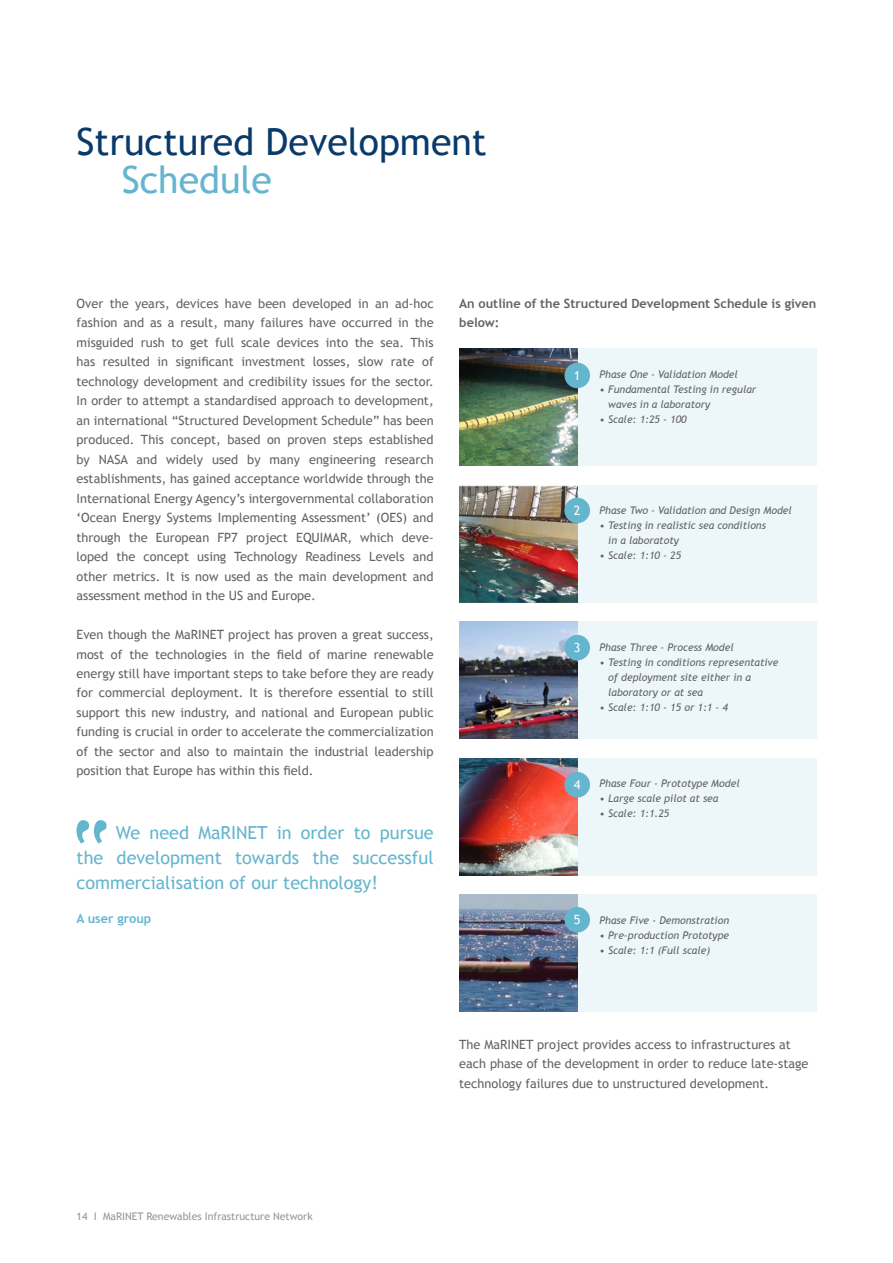
<style>
.page{position:relative;width:893px;height:1263px;background:#fff}
.page>*{position:absolute;margin:0;border:0;box-sizing:border-box;transform-origin:0 0}
.t1{font:37.5px "Trebuchet MS";color:#093a6a}
.t2{font:37.5px "Trebuchet MS";color:#64b5ce}
.t3{font:18px/24.8px "Trebuchet MS";color:#64b5ce;text-align:justify}
.t4{font:12.75px/19.5px "Trebuchet MS";color:#636366;text-align:justify}
.t5{font:700 12.75px/19.5px "Trebuchet MS";color:#636366}
.t6{font:700 12.75px "Trebuchet MS";color:#64b5ce}
.t7{font:12.75px "Trebuchet MS";color:#fff}
.t8{font:italic 10.5px/15px "Trebuchet MS";color:#636366}
.t9{font:10.5px "Trebuchet MS";color:#939598}
</style>
<div class="page">
<svg style="left:77px;top:820px;width:30px;height:24px"></svg>
<img style="left:459px;top:349px;width:119px;height:117px">
<img style="left:459px;top:485px;width:119px;height:117px">
<img style="left:459px;top:622px;width:119px;height:117px">
<img style="left:459px;top:758px;width:119px;height:117px">
<img style="left:459px;top:895px;width:119px;height:117px">
<div style="left:578px;top:349px;width:238px;height:117px;background:#edf6f9"></div>
<div style="left:578px;top:485px;width:238px;height:117px;background:#edf6f9"></div>
<div style="left:578px;top:622px;width:238px;height:117px;background:#edf6f9"></div>
<div style="left:578px;top:758px;width:238px;height:117px;background:#edf6f9"></div>
<div style="left:578px;top:895px;width:238px;height:117px;background:#edf6f9"></div>
<div style="left:564px;top:363px;width:26px;height:25px;background:#64b5ce;border-radius:50%"></div>
<div style="left:564px;top:498px;width:26px;height:25px;background:#64b5ce;border-radius:50%"></div>
<div style="left:564px;top:635px;width:26px;height:25px;background:#64b5ce;border-radius:50%"></div>
<div style="left:564px;top:772px;width:26px;height:25px;background:#64b5ce;border-radius:50%"></div>
<div style="left:564px;top:907px;width:26px;height:25px;background:#64b5ce;border-radius:50%"></div>
<h1 class="t1" style="left:77px;top:120px;width:412px">Structured Development</h1>
<h1 class="t2" style="left:122px;top:157px;width:152px">Schedule</h1>
<p class="t4" style="left:77px;top:293px;width:359px">Over the years, devices have been developed in an ad-hoc fashion and as a result, many failures have occurred in the misguided rush to get full scale devices into the sea. This has resulted in significant investment losses, slow rate of technology development and credibility issues for the sector.<br>In order to attempt a standardised approach to development, an international “Structured Development Schedule” has been produced. This concept, based on proven steps established by NASA and widely used by many engineering research establishments, has gained acceptance worldwide through the International Energy Agency’s intergovernmental collaboration ‘Ocean Energy Systems Implementing Assessment’ (OES) and through the European FP7 project EQUIMAR, which deve&shy;loped the concept using Technology Readiness Levels and other metrics. It is now used as the main development and assessment method in the US and Europe.</p>
<p class="t4" style="left:77px;top:625px;width:359px">Even though the MaRINET project has proven a great success, most of the technologies in the field of marine renewable energy still have important steps to take before they are ready for commercial deployment. It is therefore essential to still support this new industry, and national and European public funding is crucial in order to accelerate the commercialization of the sector and also to maintain the industrial leadership position that Europe has within this field.</p>
<h2 class="t3" style="left:77px;top:821px;width:359px;text-indent:39px">We need MaRINET in order to pursue the development towards the successful commercialisation of our technology!</h2>
<p class="t6" style="left:77px;top:910px;width:76px">A user group</p>
<p class="t5" style="left:459px;top:293px;width:359px">An outline of the Structured Development Schedule is given below:</p>
<p class="t7" style="left:574px;top:368px;width:8px">1</p>
<p class="t8" style="left:600px;top:367px;width:140px">Phase One - Validation Model</p>
<p class="t8" style="left:608px;top:382px;width:150px;text-indent:-9px">• Fundamental Testing in regular waves in a laboratory</p>
<p class="t8" style="left:600px;top:412px;width:89px">• Scale: 1:25 - 100</p>
<p class="t7" style="left:574px;top:503px;width:8px">2</p>
<p class="t8" style="left:600px;top:503px;width:194px">Phase Two - Validation and Design Model</p>
<p class="t8" style="left:608px;top:518px;width:159px;text-indent:-9px">• Testing in realistic sea conditions in a laboratoty</p>
<p class="t8" style="left:600px;top:548px;width:83px">• Scale: 1:10 - 25</p>
<p class="t7" style="left:574px;top:640px;width:8px">3</p>
<p class="t8" style="left:600px;top:640px;width:136px">Phase Three - Process Model</p>
<p class="t8" style="left:608px;top:655px;width:172px;text-indent:-9px">• Testing in conditions representative of deployment site either in a laboratory or at sea</p>
<p class="t8" style="left:600px;top:700px;width:130px">• Scale: 1:10 - 15 or 1:1 - 4</p>
<p class="t7" style="left:574px;top:777px;width:8px">4</p>
<p class="t8" style="left:600px;top:776px;width:142px">Phase Four - Prototype Model</p>
<p class="t8" style="left:600px;top:791px;width:120px">• Large scale pilot at sea</p>
<p class="t8" style="left:600px;top:806px;width:71px">• Scale: 1:1.25</p>
<p class="t7" style="left:574px;top:912px;width:8px">5</p>
<p class="t8" style="left:600px;top:913px;width:131px">Phase Five - Demonstration</p>
<p class="t8" style="left:600px;top:928px;width:131px">• Pre-production Prototype</p>
<p class="t8" style="left:600px;top:943px;width:112px">• Scale: 1:1 (Full scale)</p>
<p class="t4" style="left:459px;top:1034px;width:351px;text-align:left">The MaRINET project provides access to infrastructures at each phase of the development in order to reduce late-stage technology failures due to unstructured development.</p>
<p class="t9" style="left:77px;top:1210px;width:238px">14 I MaRINET Renewables Infrastructure Network</p>
</div>
